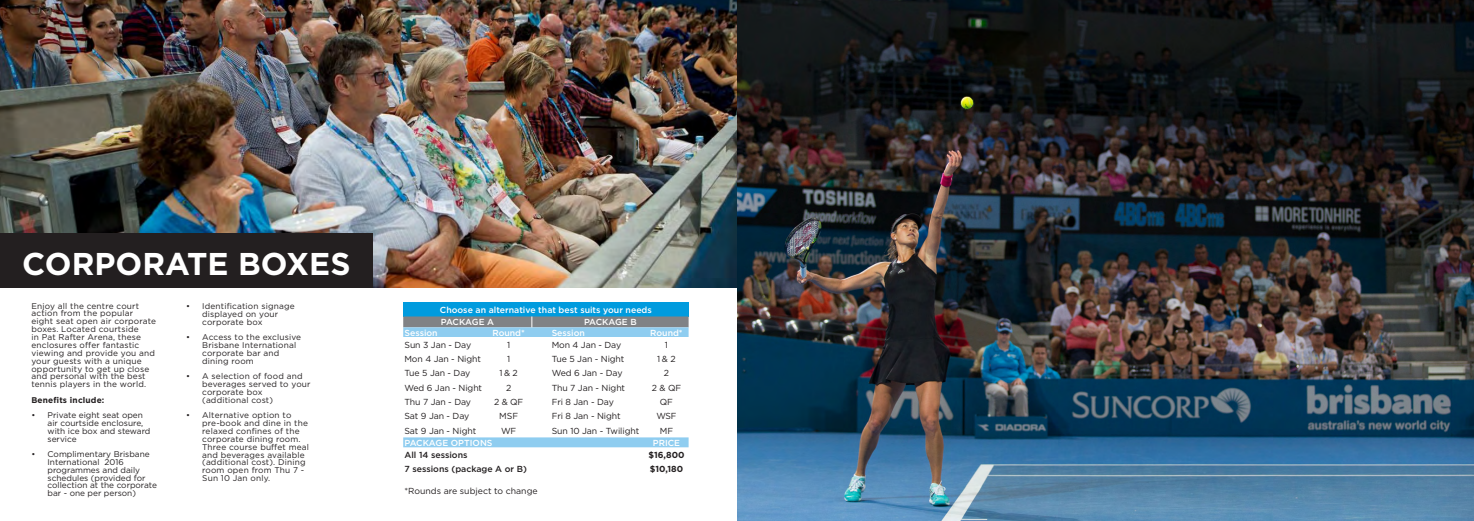
<style>
.page{position:relative;width:1474px;height:521px;background:#fff}
.page>*{position:absolute;margin:0;border:0;box-sizing:border-box;transform-origin:0 0}
.t1{font:700 31.5px "Gotham";color:#fff}
.t2{font:8.75px "Gotham";letter-spacing:-.01em;color:#231f20}
.t3{font:500 8.75px "Gotham";color:#fff}
.t4{font:500 8.75px "Gotham";color:#231f20}
.t5{font:500 8.75px "Gotham";letter-spacing:-.03em;color:#fff}
.t6{font:700 8.75px "Gotham";color:#231f20}
.t7{font:8.31px/7.9px "Gotham";letter-spacing:.02em;color:#231f20}
.t8{font:8.31px/7.9px "Gotham";color:#231f20}
.t9{font:700 8.31px "Gotham";letter-spacing:.02em;color:#231f20}
</style>
<div class="page">
<img style="left:0;top:0;width:737px;height:288px">
<div style="left:0;top:233px;width:372px;height:55px;background:#231f20"></div>
<div style="left:403px;top:302px;width:285px;height:14px;background:#009bde"></div>
<svg style="left:403px;top:437px;width:285px;height:10px;background:#93cff0"></svg>
<svg style="left:403px;top:316px;width:285px;height:21px;background:#85a6b9"></svg>
<img style="left:737px;top:0;width:736px;height:521px">
<p class="t1" style="left:22px;top:243px;width:330px">CORPORATE BOXES</p>
<p class="t7" style="left:31px;top:301px;width:126px">Enjoy all the centre court action from the popular eight seat open air corporate boxes. Located courtside<br>in Pat Rafter Arena, these enclosures offer fantastic viewing and provide you and your guests with a unique opportunity to get up close and personal with the best tennis players in the world.</p>
<p class="t9" style="left:31px;top:394px;width:74px">Benefits include:</p>
<p class="t8" style="left:48px;top:411px;width:104px;text-indent:-16px">• Private eight seat open air courtside enclosure, with ice box and steward service</p>
<p class="t8" style="left:48px;top:450px;width:111px;text-indent:-16px">• Complimentary Brisbane<br>International 2016 programmes and daily schedules (provided for collection at the corporate bar - one per person)</p>
<p class="t7" style="left:202px;top:302px;width:94px;text-indent:-16px">• Identification signage displayed on your corporate box</p>
<p class="t7" style="left:202px;top:333px;width:100px;text-indent:-16px">• Access to the exclusive<br>Brisbane International corporate bar and dining room</p>
<p class="t7" style="left:202px;top:372px;width:110px;text-indent:-16px">• A selection of food and beverages served to your corporate box (additional cost)</p>
<p class="t7" style="left:202px;top:411px;width:108px;text-indent:-16px">• Alternative option to pre-book and dine in the relaxed confines of the corporate dining room.<br>Three course buffet meal and beverages available (additional cost). Dining room open from Thu 7 -<br>Sun 10 Jan only.</p>
<p class="t3" style="left:440px;top:304px;width:213px">Choose an alternative that best suits your needs</p>
<p class="t5" style="left:441px;top:317px;width:55px">PACKAGE A</p>
<p class="t5" style="left:584px;top:317px;width:54px">PACKAGE B</p>
<p class="t3" style="left:404px;top:327px;width:35px">Session</p>
<p class="t3" style="left:492px;top:327px;width:34px">Round*</p>
<p class="t3" style="left:551px;top:327px;width:35px">Session</p>
<p class="t3" style="left:650px;top:327px;width:34px">Round*</p>
<p class="t2" style="left:404px;top:339px;width:68px">Sun 3 Jan - Day</p>
<p class="t2" style="left:507px;top:339px;width:5px">1</p>
<p class="t2" style="left:551px;top:339px;width:71px">Mon 4 Jan - Day</p>
<p class="t2" style="left:665px;top:339px;width:5px">1</p>
<p class="t2" style="left:404px;top:353px;width:78px">Mon 4 Jan - Night</p>
<p class="t2" style="left:507px;top:353px;width:5px">1</p>
<p class="t2" style="left:551px;top:353px;width:74px">Tue 5 Jan - Night</p>
<p class="t2" style="left:657px;top:353px;width:20px">1&amp; 2</p>
<p class="t2" style="left:404px;top:368px;width:67px">Tue 5 Jan - Day</p>
<p class="t2" style="left:499px;top:368px;width:20px">1&amp; 2</p>
<p class="t2" style="left:551px;top:368px;width:72px">Wed 6 Jan - Day</p>
<p class="t2" style="left:664px;top:368px;width:7px">2</p>
<p class="t2" style="left:404px;top:382px;width:79px">Wed 6 Jan - Night</p>
<p class="t2" style="left:506px;top:382px;width:7px">2</p>
<p class="t2" style="left:551px;top:382px;width:75px">Thu 7 Jan - Night</p>
<p class="t2" style="left:652px;top:382px;width:31px">2 &amp; QF</p>
<p class="t2" style="left:404px;top:396px;width:68px">Thu 7 Jan - Day</p>
<p class="t2" style="left:494px;top:396px;width:31px">2 &amp; QF</p>
<p class="t2" style="left:551px;top:396px;width:64px">Fri 8 Jan - Day</p>
<p class="t2" style="left:660px;top:396px;width:15px">QF</p>
<p class="t2" style="left:404px;top:411px;width:66px">Sat 9 Jan - Day</p>
<p class="t2" style="left:499px;top:411px;width:20px">MSF</p>
<p class="t2" style="left:551px;top:411px;width:71px">Fri 8 Jan - Night</p>
<p class="t2" style="left:656px;top:411px;width:22px">WSF</p>
<p class="t2" style="left:404px;top:425px;width:73px">Sat 9 Jan - Night</p>
<p class="t2" style="left:501px;top:425px;width:17px">WF</p>
<p class="t2" style="left:551px;top:425px;width:89px">Sun 10 Jan - Twilight</p>
<p class="t2" style="left:660px;top:425px;width:15px">MF</p>
<p class="t3" style="left:404px;top:437px;width:89px">PACKAGE OPTIONS</p>
<p class="t3" style="left:653px;top:437px;width:29px">PRICE</p>
<p class="t4" style="left:404px;top:449px;width:65px">All 14 sessions</p>
<p class="t6" style="left:648px;top:449px;width:37px">$16,800</p>
<p class="t4" style="left:404px;top:463px;width:124px">7 sessions (package A or B)</p>
<p class="t6" style="left:650px;top:463px;width:35px">$10,180</p>
<p class="t2" style="left:404px;top:485px;width:135px">*Rounds are subject to change</p>
</div>
